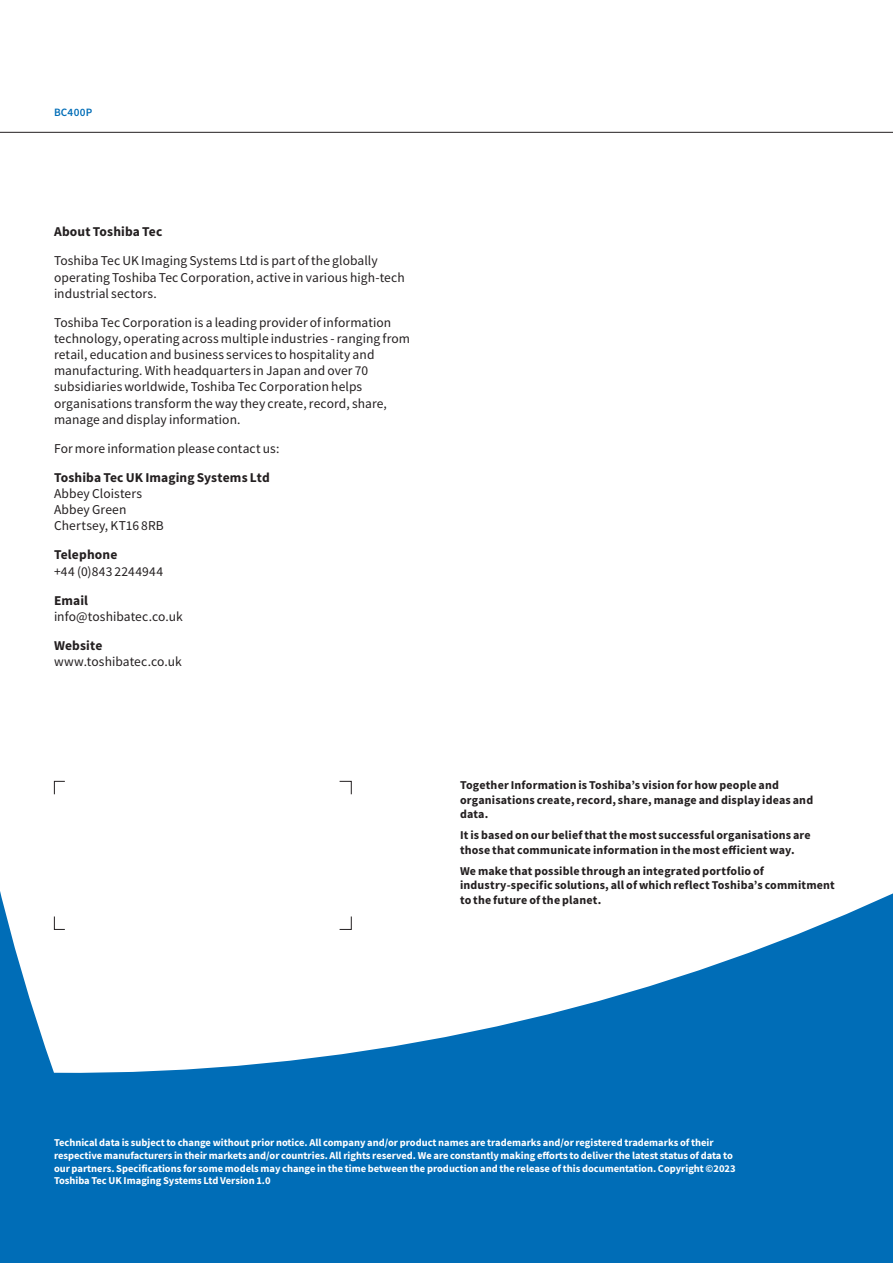
<style>
.page{position:relative;width:893px;height:1263px;background:#006db7}
.page>*{position:absolute;margin:0;border:0;box-sizing:border-box;transform-origin:0 0}
.Continuous_text_9pt{font:13.5px/16.2px "Toshiba Sans";letter-spacing:.005em;color:#231f20}
.About_Toshiba_Contac{font:13.5px/16.2px "Toshiba Sans";letter-spacing:.005em;color:#231f20}
.About_Toshiba_Contac-2{font:13.5px/16.2px "Toshiba Sans";letter-spacing:.025em;color:#231f20}
.About_Toshiba_Contac-3{font:700 13.5px "Toshiba Sans";letter-spacing:.01em;color:#231f20}
.TTEC_Messaging_8pt{font:700 12px/14.4px "Toshiba Sans";letter-spacing:.015em;color:#231f20}
.t1{font:500 11.25px "Toshiba Sans";letter-spacing:.025em;color:#006db7}
.t2{font:700 10.5px/12.6px "Toshiba Sans";color:#fff}
.s1{font-weight:700}
</style>
<div class="page">
<div style="left:0;top:0;width:893px;height:1073px;background:#fff"></div>
<hr style="left:0;top:132px;width:893px;height:1px;background:#231f20">
<svg style="left:54px;top:780px;width:12px;height:15px"></svg>
<svg style="left:339px;top:780px;width:13px;height:15px"></svg>
<svg style="left:339px;top:916px;width:13px;height:14px"></svg>
<svg style="left:54px;top:916px;width:12px;height:14px"></svg>
<p class="t1" style="left:54px;top:104px;width:40px">BC400P</p>
<p class="About_Toshiba_Contac-3" style="left:54px;top:223px;width:110px">About Toshiba Tec</p>
<p class="Continuous_text_9pt" style="left:54px;top:253px;width:352px">Toshiba Tec UK Imaging Systems Ltd is part of the globally operating Toshiba Tec Corporation, active in various high-tech industrial sectors.</p>
<p class="Continuous_text_9pt" style="left:54px;top:314px;width:358px">Toshiba Tec Corporation is a leading provider of information technology, operating across multiple industries - ranging from retail, education and business services to hospitality and manufacturing. With headquarters in Japan and over 70 subsidiaries worldwide, Toshiba Tec Corporation helps organisations transform the way they create, record, share, manage and display information.</p>
<p class="Continuous_text_9pt" style="left:54px;top:440px;width:227px">For more information please contact us:</p>
<p class="About_Toshiba_Contac" style="left:54px;top:469px;width:217px"><span class="s1">Toshiba Tec UK Imaging Systems Ltd<br></span>Abbey Cloisters<br>Abbey Green<br>Chertsey, KT16 8RB</p>
<p class="About_Toshiba_Contac-2" style="left:54px;top:547px;width:111px"><span class="s1">Telephone<br></span>+44 (0)843 2244944</p>
<p class="About_Toshiba_Contac" style="left:54px;top:592px;width:130px"><span class="s1">Email </span>info@toshibatec.co.uk</p>
<p class="About_Toshiba_Contac" style="left:54px;top:637px;width:129px"><span class="s1">Website </span>www.toshibatec.co.uk</p>
<p class="TTEC_Messaging_8pt" style="left:460px;top:778px;width:355px">Together Information is Toshiba’s vision for how people and organisations create, record, share, manage and display ideas and data.</p>
<p class="TTEC_Messaging_8pt" style="left:460px;top:828px;width:352px">It is based on our belief that the most successful organisations are those that communicate information in the most efficient way.</p>
<p class="TTEC_Messaging_8pt" style="left:460px;top:863px;width:376px">We make that possible through an integrated portfolio of industry-specific solutions, all of which reflect Toshiba’s commitment to the future of the planet.</p>
<p class="t2" style="left:54px;top:1136px;width:683px">Technical data is subject to change without prior notice. All company and/or product names are trademarks and/or registered trademarks of their respective manufacturers in their markets and/or countries. All rights reserved. We are constantly making efforts to deliver the latest status of data to our partners. Specifications for some models may change in the time between the production and the release of this documentation. Copyright ©2023<br>Toshiba Tec UK Imaging Systems Ltd Version 1.0</p>
</div>
